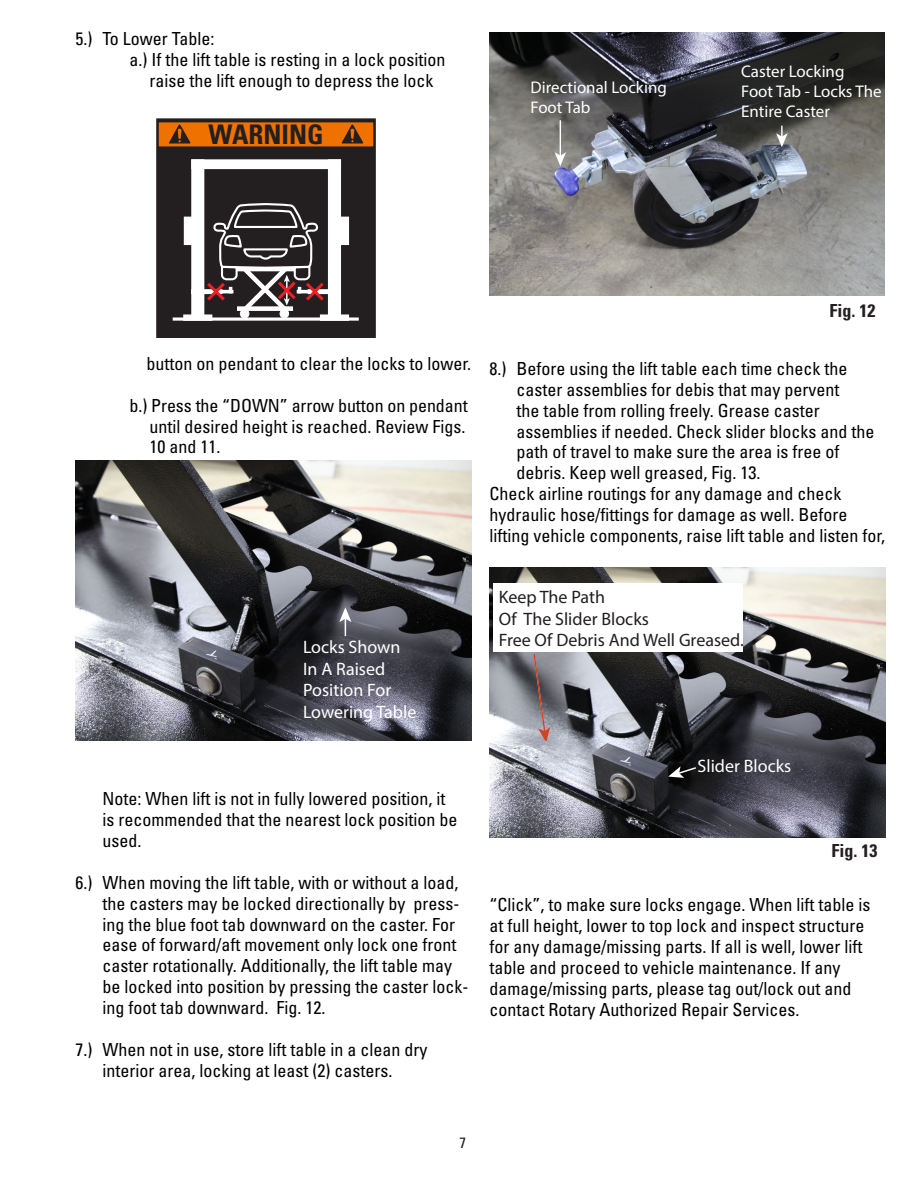
<style>
.page{position:relative;width:918px;height:1188px;background:#fff}
.page>*{position:absolute;margin:0;border:0;box-sizing:border-box;transform-origin:0 0}
.t1{font:700 condensed 27px "Univers";color:#231f20}
.Paragraph_Style1{font:condensed 18px/20.9px "Univers LT Std";color:#000}
.Paragraph_Style3{font:condensed 18px/20.9px "Univers LT Std";color:#000}
.t2{font:18px/21.6px "Myriad Pro";color:#fff}
.t3{font:18px/21.6px "Myriad Pro";color:#231f20}
.t4{font:700 condensed 18px "Univers LT Std";color:#231f20}
.t5{font:16.95px/20.2px "Myriad Pro";color:#fff}
.t6{font:condensed 15px "Univers LT Std";color:#231f20}
</style>
<div class="page">
<img style="left:76px;top:461px;width:396px;height:279px">
<svg style="left:339px;top:607px;width:12px;height:29px"></svg>
<img style="left:490px;top:32px;width:395px;height:264px">
<hr style="left:560px;top:120px;width:1px;height:36px;background:#fff">
<svg style="left:555px;top:152px;width:11px;height:14px"></svg>
<svg style="left:776px;top:126px;width:12px;height:21px"></svg>
<img style="left:490px;top:567px;width:396px;height:270px">
<svg style="left:668px;top:766px;width:30px;height:12px"></svg>
<svg style="left:532px;top:652px;width:18px;height:90px;background:#85777b"></svg>
<div style="left:493px;top:584px;width:250px;height:68px;background:#fff"></div>
<div style="left:158px;top:120px;width:216px;height:216px;background:#231f20"></div>
<div style="left:156px;top:118px;width:220px;height:220px;border:4px solid #231f20"></div>
<div style="left:158px;top:122px;width:216px;height:25px;background:#ef7100"></div>
<div style="left:157px;top:121px;width:218px;height:27px;border:2px solid #231f20"></div>
<svg style="left:173px;top:317px;width:186px;height:4px"></svg>
<div style="left:193px;top:161px;width:10px;height:152px;background:#fff"></div>
<div style="left:191px;top:159px;width:13px;height:156px;border:4px solid #fff"></div>
<div style="left:183px;top:314px;width:29px;height:7px;border:4px solid #fff"></div>
<div style="left:330px;top:161px;width:9px;height:152px;background:#fff"></div>
<div style="left:328px;top:159px;width:13px;height:156px;border:4px solid #fff"></div>
<div style="left:320px;top:314px;width:29px;height:7px;border:4px solid #fff"></div>
<div style="left:191px;top:159px;width:150px;height:10px;border:4px solid #fff"></div>
<div style="left:339px;top:218px;width:8px;height:25px;background:#fff"></div>
<div style="left:337px;top:217px;width:12px;height:28px;border:4px solid #fff"></div>
<div style="left:186px;top:218px;width:8px;height:25px;background:#fff"></div>
<div style="left:184px;top:217px;width:11px;height:28px;border:4px solid #fff"></div>
<hr style="left:192px;top:290px;width:30px;height:4px;background:#fff">
<div style="left:191px;top:289px;width:31px;height:5px;border:1px solid #fff"></div>
<hr style="left:308px;top:290px;width:31px;height:4px;background:#fff">
<svg style="left:204px;top:202px;width:123px;height:136px"></svg>
<svg style="left:169px;top:124px;width:22px;height:20px"></svg>
<svg style="left:341px;top:124px;width:22px;height:20px"></svg>
<p class="Paragraph_Style3" style="left:76px;top:28px;width:140px">5.) To Lower Table:</p>
<p class="Paragraph_Style3" style="left:130px;top:49px;width:317px;text-align:center">a.) If the lift table is resting in a lock position raise the lift enough to depress the lock</p>
<p class="t1" style="left:209px;top:118px;width:117px">WARNING</p>
<p class="t5" style="left:531px;top:77px;width:138px">Directional Locking<br>Foot Tab</p>
<p class="t5" style="left:741px;top:60px;width:142px">Caster Locking<br>Foot Tab - Locks The<br>Entire Caster</p>
<p class="Paragraph_Style3" style="left:147px;top:353px;width:326px">button on pendant to clear the locks to lower.</p>
<p class="Paragraph_Style3" style="left:150px;top:395px;width:320px;text-indent:-20px">b.) Press the “DOWN” arrow button on pendant until desired height is reached. Review Figs.<br>10 and 11.</p>
<p class="t2" style="left:303px;top:636px;width:115px">Locks Shown<br>In A Raised<br>Position For<br>Lowering Table</p>
<p class="Paragraph_Style3" style="left:103px;top:788px;width:356px">Note: When lift is not in fully lowered position, it is recommended that the nearest lock position be used.</p>
<p class="Paragraph_Style3" style="left:103px;top:872px;width:367px;text-indent:-27px">6.) When moving the lift table, with or without a load, the casters may be locked directionally by press&shy;ing the blue foot tab downward on the caster. For ease of forward/aft movement only lock one front caster rotationally. Additionally, the lift table may be locked into position by pressing the caster lock&shy;ing foot tab downward. Fig. 12.</p>
<p class="Paragraph_Style1" style="left:76px;top:1039px;width:353px">7.) When not in use, store lift table in a clean dry</p>
<p class="Paragraph_Style1" style="left:103px;top:1059px;width:291px">interior area, locking at least (2) casters.</p>
<p class="t4" style="left:829px;top:299px;width:47px">Fig. 12</p>
<p class="Paragraph_Style1" style="left:517px;top:358px;width:332px;text-indent:-27px">8.) Before using the lift table each time check the caster assemblies for debis that may pervent the table from rolling freely. Grease caster</p>
<p class="Paragraph_Style1" style="left:517px;top:420px;width:359px">assemblies if needed. Check slider blocks and the path of travel to make sure the area is free of debris. Keep well greased, Fig. 13.</p>
<p class="Paragraph_Style1" style="left:490px;top:483px;width:397px">Check airline routings for any damage and check hydraulic hose/fittings for damage as well. Before lifting vehicle components, raise lift table and listen for,</p>
<p class="t3" style="left:499px;top:586px;width:247px">Keep The Path<br>Of The Slider Blocks<br>Free Of Debris And Well Greased.</p>
<p class="t2" style="left:698px;top:755px;width:95px">Slider Blocks</p>
<p class="t4" style="left:832px;top:840px;width:47px">Fig. 13</p>
<p class="Paragraph_Style1" style="left:490px;top:894px;width:382px">“Click”, to make sure locks engage. When lift table is at full height, lower to top lock and inspect structure for any damage/missing parts. If all is well, lower lift table and proceed to vehicle maintenance. If any</p>
<p class="Paragraph_Style1" style="left:490px;top:978px;width:363px">damage/missing parts, please tag out/lock out and contact Rotary Authorized Repair Services.</p>
<p class="t6" style="left:460px;top:1134px;width:8px">7</p>
</div>
